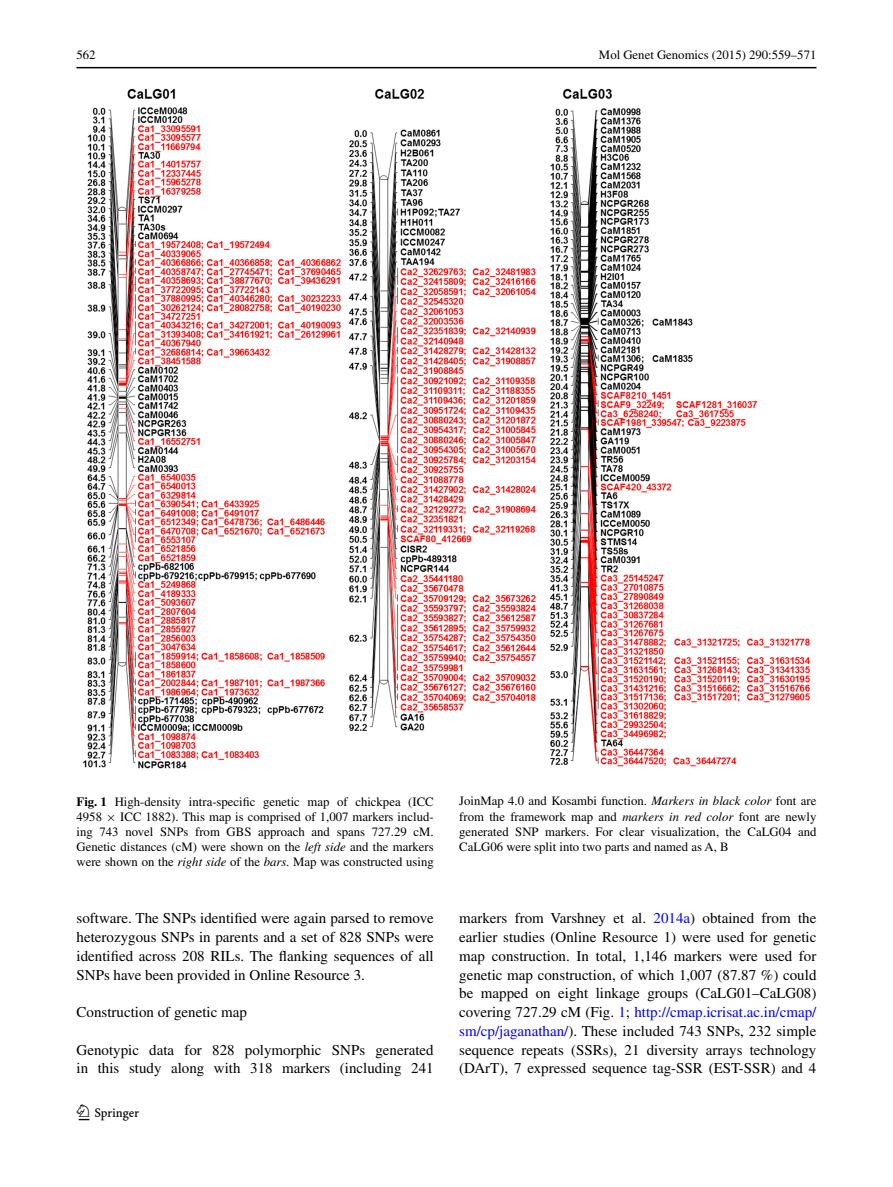
<style>
.page{position:relative;width:893px;height:1187px;background:#fff}
.page>*{position:absolute;margin:0;border:0;box-sizing:border-box;transform-origin:0 0}
.t1{font:22.5px "Springnew";color:#000}
.t2{font:15px/18.8px "Times";color:#000;text-align:justify}
.t3{font:12.75px/15px "Times";color:#000;text-align:justify}
.s1{font-weight:700}
.s2{font-family:"MTSY"}
.s3{font-style:italic}
.s4{color:#00f}
</style>
<div class="page">
<hr style="left:77px;top:67px;width:739px;height:1px;background:#000">
<img style="left:82px;top:88px;width:728px;height:681px">
<p class="t3" style="left:77px;top:48px;width:21px">562</p>
<p class="t3" style="left:599px;top:48px;width:219px">Mol Genet Genomics (2015) 290:559–571</p>
<p class="t3" style="left:77px;top:793px;width:359px"><span class="s1">Fig. 1</span> High-density intra-specific genetic map of chickpea (ICC 4958 <span class="s2">×</span> ICC 1882). This map is comprised of 1,007 markers includ&shy;ing 743 novel SNPs from GBS approach and spans 727.29 cM.<br>Genetic distances (cM) were shown on the <span class="s3">left side</span> and the markers were shown on the <span class="s3">right side</span> of the <span class="s3">bars</span>. Map was constructed using</p>
<p class="t3" style="left:459px;top:793px;width:359px">JoinMap 4.0 and Kosambi function. <span class="s3">Markers in black color</span> font are from the framework map and <span class="s3">markers in red color</span> font are newly generated SNP markers. For clear visualization, the CaLG04 and CaLG06 were split into two parts and named as A, B</p>
<p class="t2" style="left:77px;top:908px;width:359px">software. The SNPs identified were again parsed to remove heterozygous SNPs in parents and a set of 828 SNPs were identified across 208 RILs. The flanking sequences of all SNPs have been provided in Online Resource 3.</p>
<p class="t2" style="left:77px;top:1002px;width:172px">Construction of genetic map</p>
<p class="t2" style="left:77px;top:1039px;width:359px">Genotypic data for 828 polymorphic SNPs generated in this study along with 318 markers (including 241</p>
<h1 class="t1" style="left:79px;top:1104px;width:62px">1 3</h1>
<p class="t2" style="left:459px;top:908px;width:359px">markers from Varshney et al. <span class="s4">2014a</span>) obtained from the earlier studies (Online Resource 1) were used for genetic map construction. In total, 1,146 markers were used for genetic map construction, of which 1,007 (87.87 %) could be mapped on eight linkage groups (CaLG01–CaLG08) covering 727.29 cM (Fig. <span class="s4">1</span>; <span class="s4">http://cmap.icrisat.ac.in/cmap/ sm/cp/jaganathan/</span>). These included 743 SNPs, 232 simple sequence repeats (SSRs), 21 diversity arrays technology (DArT), 7 expressed sequence tag-SSR (EST-SSR) and 4</p>
</div>
